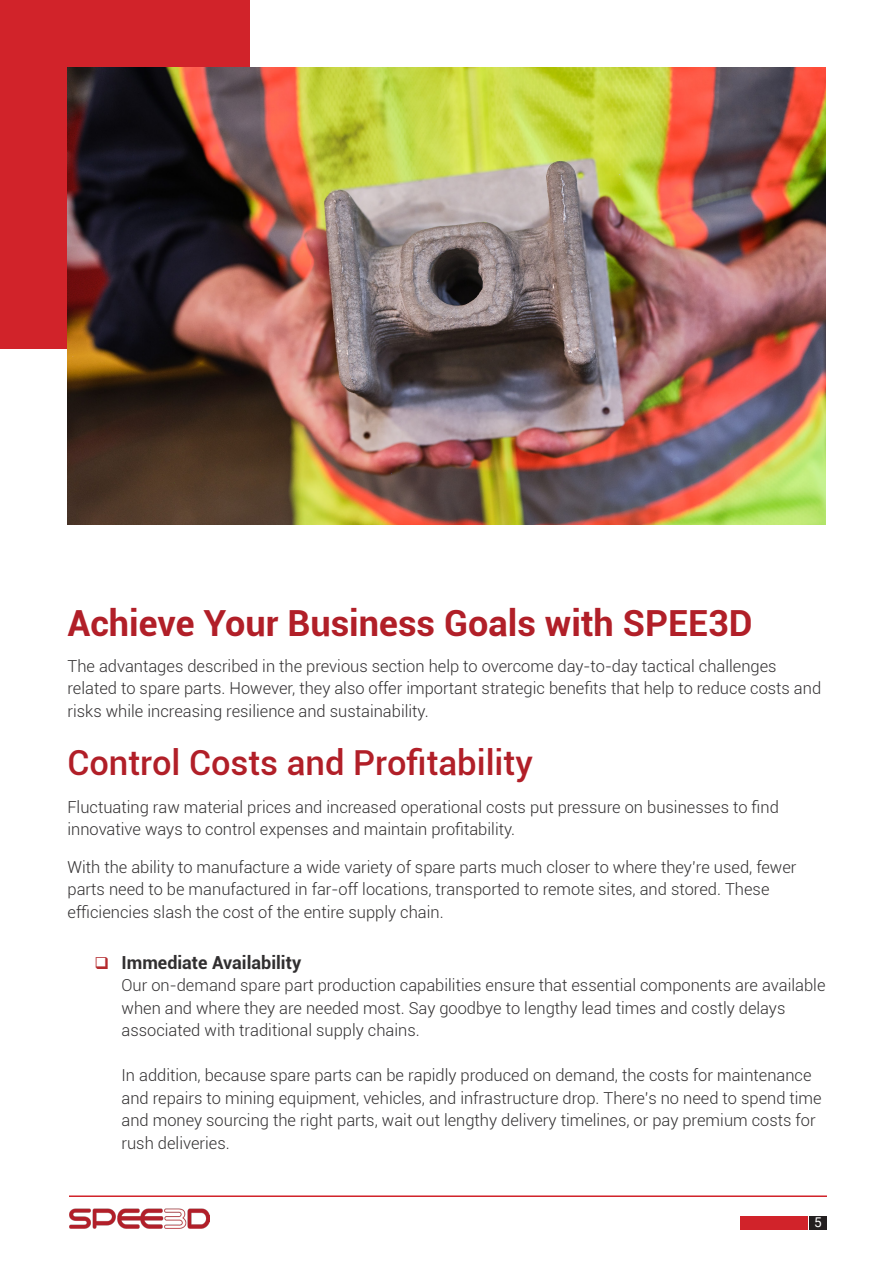
<style>
.page{position:relative;width:893px;height:1263px;background:#fff}
.page>*{position:absolute;margin:0;border:0;box-sizing:border-box;transform-origin:0 0}
.Roboto24_medium{font:700 36px "Roboto";color:#b11f28}
.body_text{font:500 34.5px "Roboto";color:#b11f28}
.t1{font:700 18px "Roboto";color:#312f30}
.body_text-2{font:300 16.5px/22.5px "Roboto";color:#312f30}
.bullets_point{font:300 16.5px/22.5px "Roboto";color:#312f30}
.t2{font:13.5px "Roboto";color:#fff}
</style>
<div class="page">
<img style="left:69px;top:1208px;width:140px;height:20px">
<hr style="left:69px;top:1195px;width:758px;height:2px;background:#d1232a">
<div style="left:740px;top:1216px;width:68px;height:14px;background:#d1232a"></div>
<div style="left:809px;top:1216px;width:18px;height:14px;background:#231f20"></div>
<div style="left:0;top:0;width:250px;height:348px;background:#d1232a"></div>
<img style="left:68px;top:68px;width:757px;height:457px">
<p class="Roboto24_medium" style="left:68px;top:597px;width:687px">Achieve Your Business Goals with SPEE3D</p>
<p class="body_text-2" style="left:68px;top:654px;width:755px">The advantages described in the previous section help to overcome day-to-day tactical challenges related to spare parts. However, they also offer important strategic benefits that help to reduce costs and risks while increasing resilience and sustainability.</p>
<p class="body_text" style="left:68px;top:739px;width:467px">Control Costs and Profitability</p>
<p class="body_text-2" style="left:68px;top:795px;width:713px">Fluctuating raw material prices and increased operational costs put pressure on businesses to find innovative ways to control expenses and maintain profitability.</p>
<p class="body_text-2" style="left:68px;top:855px;width:731px">With the ability to manufacture a wide variety of spare parts much closer to where they’re used, fewer parts need to be manufactured in far-off locations, transported to remote sites, and stored. These efficiencies slash the cost of the entire supply chain.</p>
<p class="t1" style="left:122px;top:949px;width:181px">Immediate Availability</p>
<p class="bullets_point" style="left:122px;top:973px;width:705px">Our on-demand spare part production capabilities ensure that essential components are available when and where they are needed most. Say goodbye to lengthy lead times and costly delays associated with traditional supply chains.</p>
<p class="bullets_point" style="left:122px;top:1063px;width:702px">In addition, because spare parts can be rapidly produced on demand, the costs for maintenance and repairs to mining equipment, vehicles, and infrastructure drop. There’s no need to spend time and money sourcing the right parts, wait out lengthy delivery timelines, or pay premium costs for rush deliveries.</p>
<p class="t2" style="left:814px;top:1213px;width:9px">5</p>
</div>
